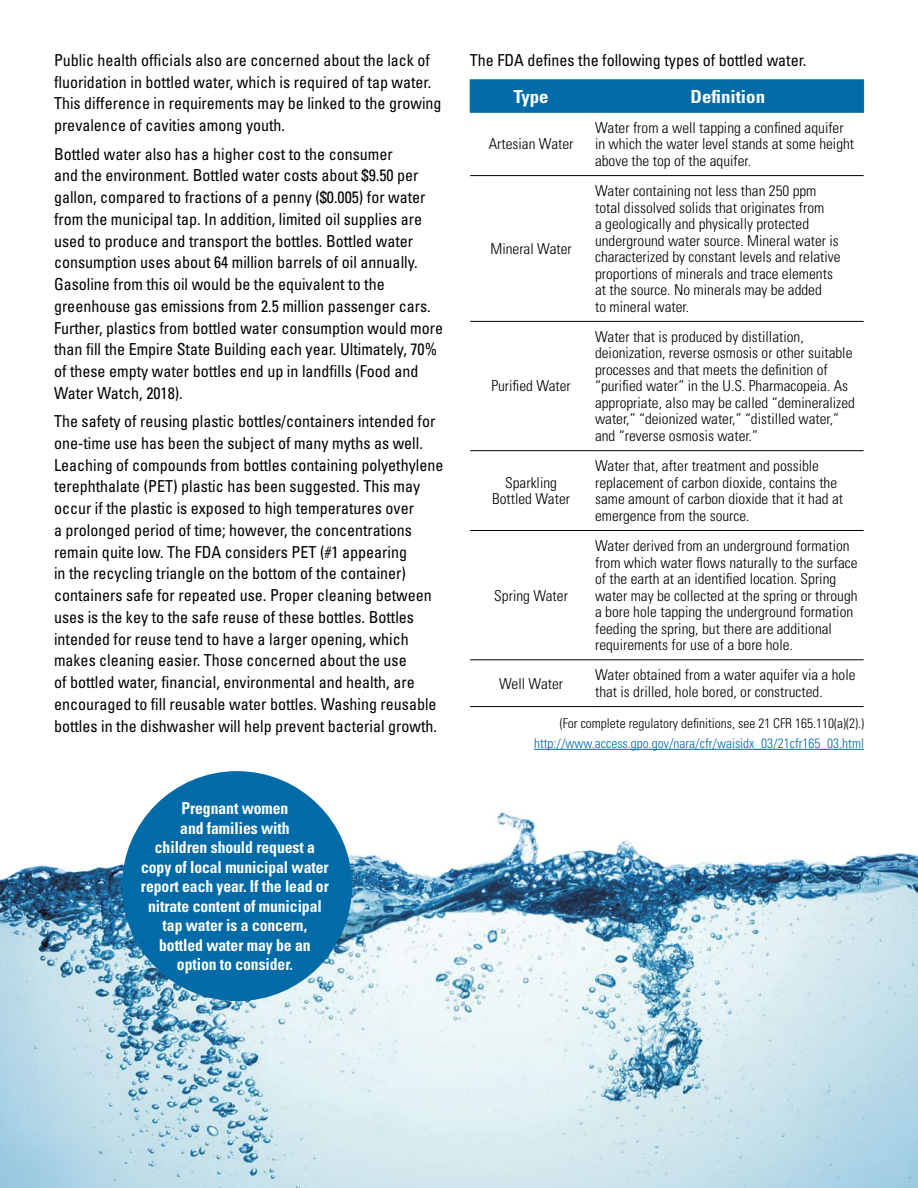
<style>
.page{position:relative;width:918px;height:1188px;background:#fff}
.page>*{position:absolute;margin:0;border:0;box-sizing:border-box;transform-origin:0 0}
.Table_Head{font:700 condensed 18px "Univers LT Std";color:#fff;scale:1.05 1}
.Body{font:condensed 16.5px/21.8px "Univers LT Std";color:#000}
.Circle_Text{font:700 condensed 16.5px/19.5px "Univers LT Std";letter-spacing:-.005em;color:#fff;text-align:center;scale:.95 1}
.Table_Body{font:300 condensed 15px/16.5px "Univers LT Std";color:#000}
.Table_Source{font:300 condensed 13.5px "Univers LT Std";color:#006ba7}
.Table_Source-2{font:300 condensed 13.5px "Univers LT Std";color:#000}
</style>
<div class="page">
<img style="left:0;top:660px;width:918px;height:528px">
<hr style="left:534px;top:749px;width:330px;height:1px;background:#006ba7">
<div style="left:471px;top:80px;width:392px;height:32px;background:#006ba7"></div>
<hr style="left:595px;top:80px;width:1px;height:32px;background:#006ba7">
<hr style="left:470px;top:659px;width:125px;height:1px;background:#000">
<hr style="left:595px;top:659px;width:269px;height:1px;background:#000">
<hr style="left:470px;top:175px;width:125px;height:1px;background:#000">
<hr style="left:595px;top:175px;width:269px;height:1px;background:#000">
<hr style="left:470px;top:321px;width:125px;height:1px;background:#000">
<hr style="left:595px;top:321px;width:269px;height:1px;background:#000">
<hr style="left:470px;top:450px;width:125px;height:1px;background:#000">
<hr style="left:595px;top:450px;width:269px;height:1px;background:#000">
<hr style="left:470px;top:530px;width:125px;height:1px;background:#000">
<hr style="left:595px;top:530px;width:269px;height:1px;background:#000">
<hr style="left:470px;top:706px;width:125px;height:1px;background:#000">
<hr style="left:595px;top:706px;width:269px;height:1px;background:#000">
<hr style="left:470px;top:79px;width:125px;height:1px;background:#006ba7">
<hr style="left:470px;top:80px;width:1px;height:32px;background:#006ba7">
<hr style="left:595px;top:79px;width:269px;height:1px;background:#006ba7">
<hr style="left:863px;top:80px;width:1px;height:32px;background:#006ba7">
<hr style="left:470px;top:112px;width:125px;height:1px;background:#006ba7">
<hr style="left:595px;top:112px;width:269px;height:1px;background:#006ba7">
<div style="left:122px;top:771px;width:230px;height:230px;background:#006ba7;border-radius:50%"></div>
<h2 class="Body" style="left:54px;top:49px;width:389px">Public health officials also are concerned about the lack of fluoridation in bottled water, which is required of tap water.<br>This difference in requirements may be linked to the growing prevalence of cavities among youth.</h2>
<p class="Body" style="left:54px;top:143px;width:391px">Bottled water also has a higher cost to the consumer<br>and the environment. Bottled water costs about $9.50 per gallon, compared to fractions of a penny ($0.005) for water from the municipal tap. In addition, limited oil supplies are used to produce and transport the bottles. Bottled water consumption uses about 64 million barrels of oil annually.<br>Gasoline from this oil would be the equivalent to the greenhouse gas emissions from 2.5 million passenger cars.<br>Further, plastics from bottled water consumption would more than fill the Empire State Building each year. Ultimately, 70% of these empty water bottles end up in landfills (Food and Water Watch, 2018).</p>
<p class="Body" style="left:54px;top:410px;width:391px">The safety of reusing plastic bottles/containers intended for one-time use has been the subject of many myths as well.<br>Leaching of compounds from bottles containing polyethylene terephthalate (PET) plastic has been suggested. This may occur if the plastic is exposed to high temperatures over<br>a prolonged period of time; however, the concentrations remain quite low. The FDA considers PET (#1 appearing<br>in the recycling triangle on the bottom of the container) containers safe for repeated use. Proper cleaning between uses is the key to the safe reuse of these bottles. Bottles intended for reuse tend to have a larger opening, which makes cleaning easier. Those concerned about the use<br>of bottled water, financial, environmental and health, are encouraged to fill reusable water bottles. Washing reusable bottles in the dishwasher will help prevent bacterial growth.</p>
<p class="Circle_Text" style="left:141px;top:798px;width:199px">Pregnant women<br>and families with<br>children should request a copy of local municipal water report each year. If the lead or nitrate content of municipal tap water is a concern, bottled water may be an option to consider.</p>
<p class="Body" style="left:470px;top:49px;width:338px">The FDA defines the following types of bottled water.</p>
<p class="Table_Head" style="left:514px;top:85px;width:35px">Type</p>
<p class="Table_Head" style="left:691px;top:85px;width:73px">Definition</p>
<p class="Table_Body" style="left:489px;top:136px;width:86px">Artesian Water</p>
<p class="Table_Body" style="left:595px;top:119px;width:261px">Water from a well tapping a confined aquifer in which the water level stands at some height above the top of the aquifer.</p>
<p class="Table_Body" style="left:490px;top:240px;width:83px">Mineral Water</p>
<p class="Table_Body" style="left:491px;top:378px;width:81px">Purified Water</p>
<p class="Table_Body" style="left:492px;top:474px;width:79px;text-align:center">Sparkling<br>Bottled Water</p>
<p class="Table_Body" style="left:494px;top:587px;width:75px">Spring Water</p>
<p class="Table_Body" style="left:595px;top:183px;width:247px">Water containing not less than 250 ppm total dissolved solids that originates from<br>a geologically and physically protected underground water source. Mineral water is characterized by constant levels and relative proportions of minerals and trace elements at the source. No minerals may be added<br>to mineral water.</p>
<p class="Table_Body" style="left:595px;top:328px;width:261px">Water that is produced by distillation, deionization, reverse osmosis or other suitable processes and that meets the definition of “purified water” in the U.S. Pharmacopeia. As appropriate, also may be called “demineralized water,” “deionized water,” “distilled water,” and “reverse osmosis water.”</p>
<p class="Table_Body" style="left:595px;top:458px;width:250px">Water that, after treatment and possible replacement of carbon dioxide, contains the same amount of carbon dioxide that it had at emergence from the source.</p>
<p class="Table_Body" style="left:595px;top:538px;width:264px">Water derived from an underground formation from which water flows naturally to the surface of the earth at an identified location. Spring water may be collected at the spring or through a bore hole tapping the underground formation feeding the spring, but there are additional requirements for use of a bore hole.</p>
<p class="Table_Body" style="left:499px;top:675px;width:66px">Well Water</p>
<p class="Table_Body" style="left:595px;top:667px;width:262px">Water obtained from a water aquifer via a hole that is drilled, hole bored, or constructed.</p>
<p class="Table_Source-2" style="left:560px;top:715px;width:306px">(For complete regulatory definitions, see 21 CFR 165.110(a)(2).)</p>
<p class="Table_Source" style="left:534px;top:735px;width:331px">http://www.access.gpo.gov/nara/cfr/waisidx_03/21cfr165_03.html</p>
</div>
